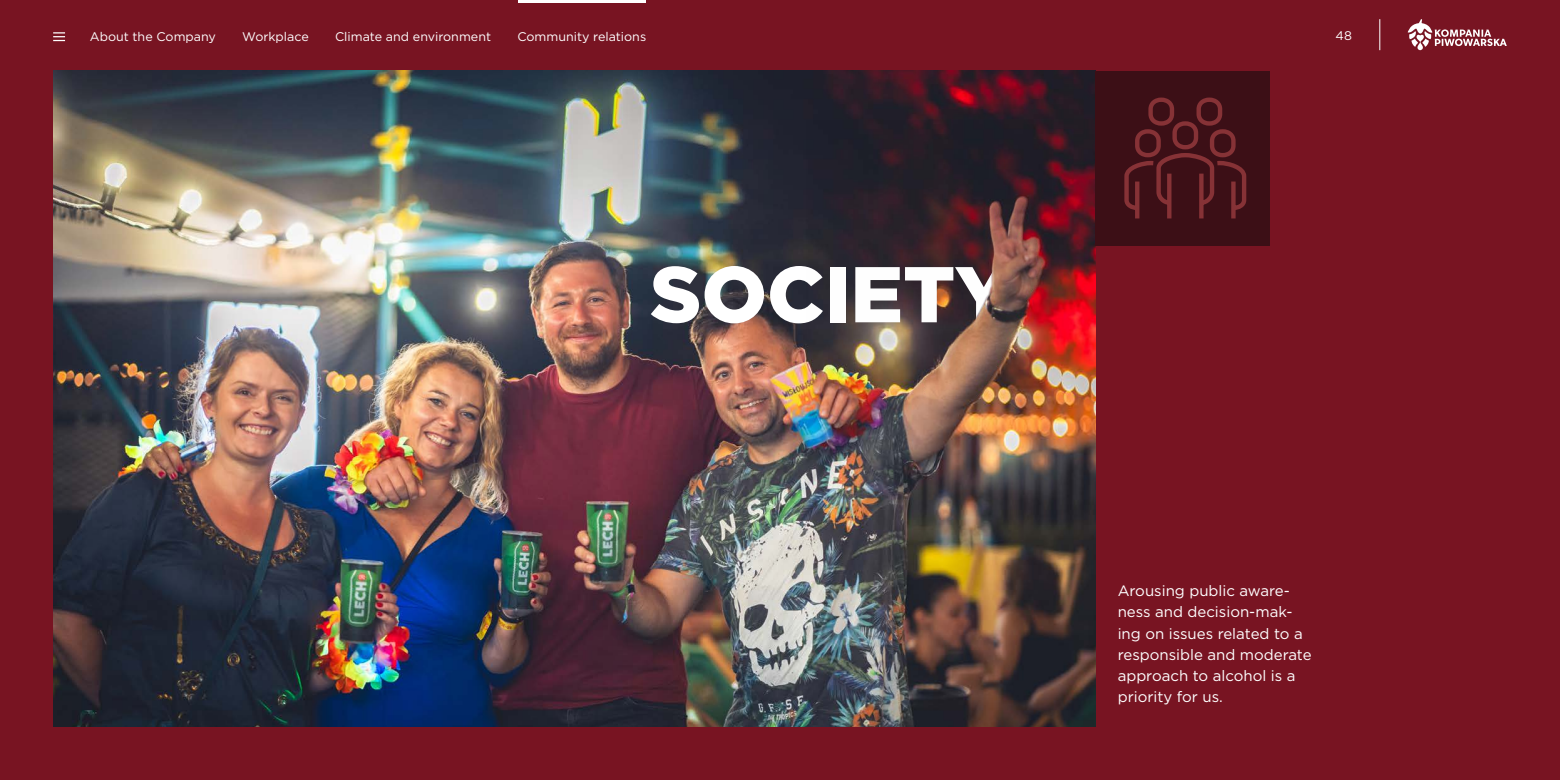
<style>
.page{position:relative;width:1560px;height:780px;background:#fff}
.page>*{position:absolute;margin:0;border:0;box-sizing:border-box;transform-origin:0 0}
.t1{font:900 78.75px "Gotham";color:#fff}
.t2{font:15px/21.2px "Gotham";color:#fff}
.t3{font:12.5px "Gotham";color:#fff}
</style>
<div class="page">
<div style="left:0;top:0;width:1559px;height:780px;background:#781422"></div>
<svg style="left:1407px;top:19px;width:99px;height:31px"></svg>
<hr style="left:1379px;top:19px;width:1px;height:31px;background:#fff">
<svg style="left:53px;top:32px;width:12px;height:9px"></svg>
<hr style="left:518px;top:0;width:128px;height:3px;background:#fff">
<img style="left:53px;top:71px;width:1042px;height:655px">
<div style="left:1095px;top:71px;width:174px;height:174px;background:#3c0f16"></div>
<svg style="left:1124px;top:97px;width:123px;height:122px"></svg>
<img style="left:806px;top:120px;width:245px;height:279px">
<p class="t3" style="left:90px;top:29px;width:128px">About the Company</p>
<p class="t3" style="left:242px;top:29px;width:68px">Workplace</p>
<p class="t3" style="left:335px;top:29px;width:157px">Climate and environment</p>
<p class="t3" style="left:517px;top:29px;width:130px">Community relations</p>
<p class="t3" style="left:1335px;top:27px;width:18px">48</p>
<h1 class="t1" style="left:650px;top:240px;width:363px">SOCIETY</h1>
<p class="t2" style="left:1117px;top:580px;width:195px">Arousing public aware&shy;ness and decision-mak&shy;ing on issues related to a responsible and moderate approach to alcohol is a priority for us.</p>
</div>
